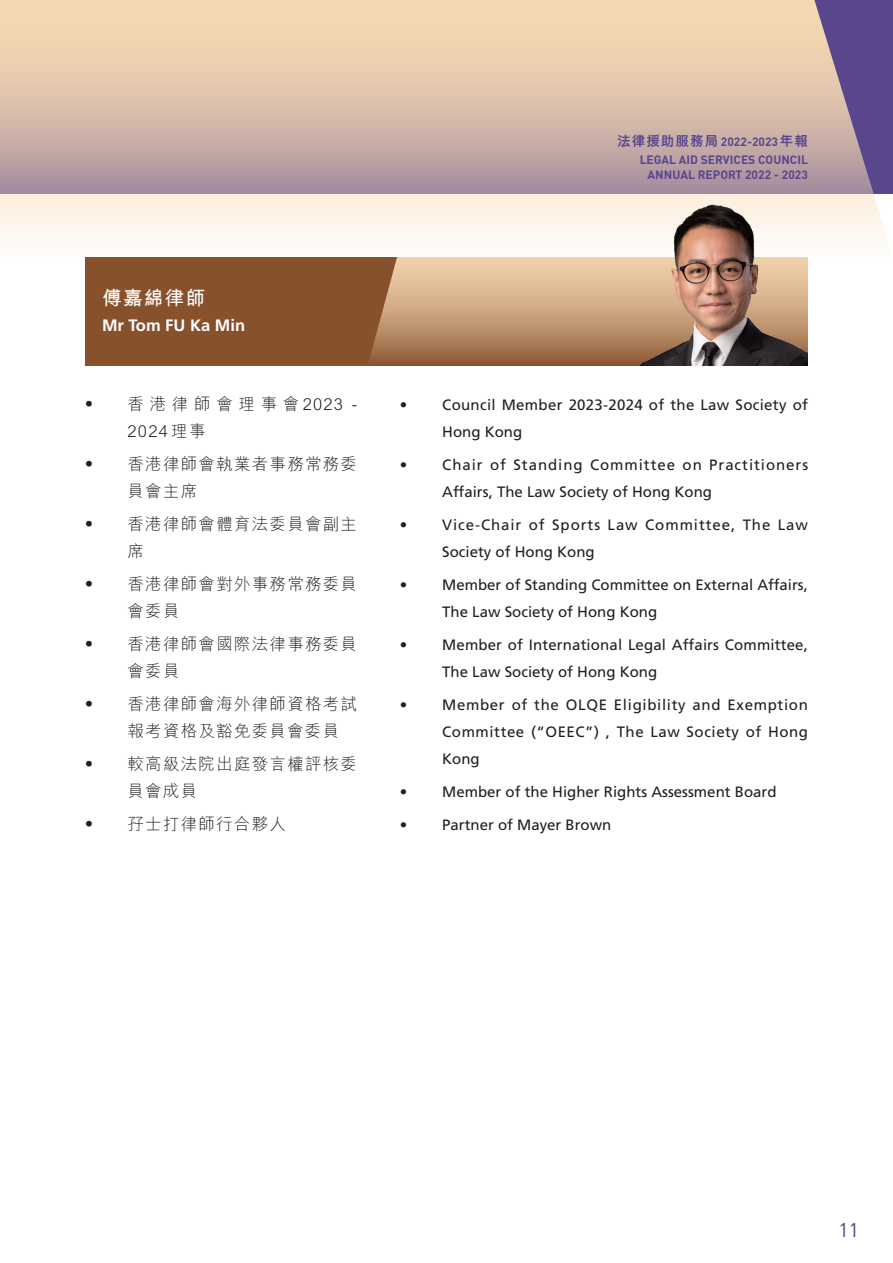
<style>
.page{position:relative;width:893px;height:1263px;background:#fff}
.page>*{position:absolute;margin:0;border:0;box-sizing:border-box;transform-origin:0 0}
.t1{font:700 19.5px "M Hei HK";letter-spacing:.075em;color:#fff}
.t2{font:19.5px "DINOT";color:#5a3b86}
.t3{font:300 16.5px/27px "M Hei HK";letter-spacing:.075em;color:#231f20}
.t4{font:300 16.5px/27px "M Hei HK";letter-spacing:.2em;color:#231f20}
.t5{font:700 16.5px "Frutiger LT Std";color:#fff}
.t6{font:15px/27px "Frutiger LT Std";letter-spacing:.005em;color:#231f20}
.t7{font:15px/27px "Frutiger LT Std";letter-spacing:.065em;color:#231f20}
.t8{font:15px/27px "Frutiger LT Std";letter-spacing:.06em;color:#231f20}
.t9{font:800 13.5px "M Hei HK";letter-spacing:.08em;color:#5a468d}
.t10{font:700 12px/14.4px "DINOT";color:#5a468d;text-align:right}
.s1{font-family:"DINOT";font-weight:700;font-size:12px}
</style>
<div class="page">
<svg style="left:1px;top:0;width:892px;height:240px"></svg>
<svg style="left:0;top:0;width:1px;height:240px"></svg>
<div style="left:85px;top:257px;width:723px;height:109px;background:#87512c"></div>
<svg style="left:369px;top:257px;width:255px;height:105px"></svg>
<img style="left:624px;top:194px;width:184px;height:172px">
<p class="t1" style="left:102px;top:284px;width:105px">傅嘉綿律師</p>
<p class="t5" style="left:102px;top:316px;width:145px">Mr Tom FU Ka Min</p>
<p class="t4" style="left:128px;top:390px;width:231px;text-indent:-47px">• 香港律師會理事會2023 -<br>2024理事</p>
<p class="t3" style="left:128px;top:450px;width:231px;text-indent:-47px">• 香港律師會執業者事務常務委員會主席</p>
<p class="t3" style="left:128px;top:510px;width:231px;text-indent:-47px">• 香港律師會體育法委員會副主席</p>
<p class="t3" style="left:128px;top:570px;width:231px;text-indent:-47px">• 香港律師會對外事務常務委員會委員</p>
<p class="t3" style="left:128px;top:630px;width:231px;text-indent:-47px">• 香港律師會國際法律事務委員會委員</p>
<p class="t3" style="left:128px;top:690px;width:231px;text-indent:-47px">• 香港律師會海外律師資格考試報考資格及豁免委員會委員</p>
<p class="t3" style="left:128px;top:750px;width:231px;text-indent:-47px">• 較高級法院出庭發言權評核委員會成員</p>
<p class="t3" style="left:81px;top:810px;width:207px">• 孖士打律師行合夥人</p>
<p class="t9" style="left:617px;top:135px;width:192px">法律援助服務局 <span class="s1">2022-2023</span>年報</p>
<p class="t10" style="left:640px;top:152px;width:170px">LEGAL AID SERVICES COUNCIL<br>ANNUAL REPORT 2022 - 2023</p>
<p class="t6" style="left:442px;top:391px;width:367px;text-indent:-43px">• Council Member 2023-2024 of the Law Society of<br>Hong Kong</p>
<p class="t7" style="left:442px;top:451px;width:367px;text-indent:-43px">• Chair of Standing Committee on Practitioners<br>Affairs, The Law Society of Hong Kong</p>
<p class="t8" style="left:442px;top:511px;width:367px;text-indent:-43px">• Vice-Chair of Sports Law Committee, The Law<br>Society of Hong Kong</p>
<p class="t6" style="left:442px;top:571px;width:367px;text-indent:-43px">• Member of Standing Committee on External Affairs,<br>The Law Society of Hong Kong</p>
<p class="t6" style="left:442px;top:631px;width:367px;text-indent:-43px">• Member of International Legal Affairs Committee,<br>The Law Society of Hong Kong</p>
<p class="t6" style="left:442px;top:691px;width:367px;text-align:justify;text-indent:-43px">• Member of the OLQE Eligibility and Exemption Committee (“OEEC”) , The Law Society of Hong Kong</p>
<p class="t6" style="left:400px;top:778px;width:378px">• Member of the Higher Rights Assessment Board</p>
<p class="t6" style="left:400px;top:811px;width:213px">• Partner of Mayer Brown</p>
<h1 class="t2" style="left:839px;top:1215px;width:22px">11</h1>
</div>
